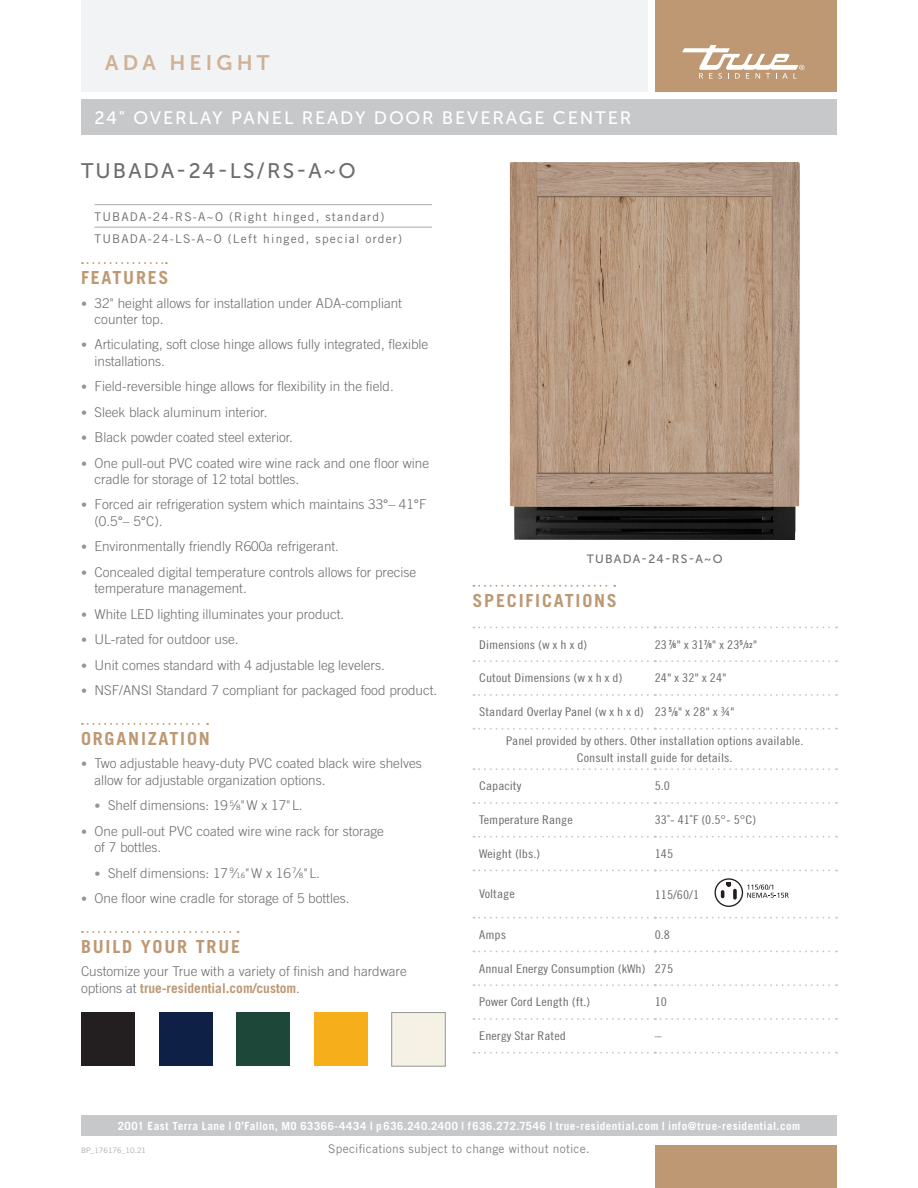
<style>
.page{position:relative;width:918px;height:1188px;background:#fff}
.page>*{position:absolute;margin:0;border:0;box-sizing:border-box;transform-origin:0 0}
.Model{font:21px "Museo Sans 500";letter-spacing:.1em;color:#6c6d70}
.t1{font:21px "Museo Sans 700";letter-spacing:.2em;color:#cfb295}
.Subheads{font:700 18px "Trade Gothic LT Std";letter-spacing:.1em;color:#bd9873}
.Category{font:18px "Museo Sans 500";letter-spacing:.1em;color:#fff}
.body_text{font:300 13.5px/16.5px "Trade Gothic LT Std";color:#6c6d70}
.body_text_table{font:12px/16.5px "Trade Gothic LT Std Cn 18";color:#6c6d70;text-align:center;scale:1.15 1}
._2-line_Nomenclature{font:12px "Trade Gothic LT Std";letter-spacing:.1em;color:#6c6d70}
.t2{font:12px "Trade Gothic LT Std";letter-spacing:.02em;color:#808285}
.Model-2{font:12px "Museo Sans 500";letter-spacing:.1em;color:#6c6d70}
.t3{font:700 11.25px "Trade Gothic LT Std";letter-spacing:.045em;color:#fff}
.t4{font:7.5px "Trade Gothic LT Std";color:#a8a9ad}
.s1{font-size:12px;color:#939598}
.s2{font-family:"Museo 300";font-weight:400}
.s3{font-weight:400}
.s4{font-weight:400;font-size:7.35px}
.s5{font-weight:700;color:#bd9873}
.s6{font-family:"Trade Gothic LT Std";font-weight:300}
.s7{font-family:"Trade Gothic LT Std Bd Cn 20";font-size:7.05px}
</style>
<div class="page">
<div style="left:656px;top:0;width:181px;height:92px;background:#bd9873"></div>
<div style="left:81px;top:0;width:567px;height:92px;background:#f2f3f4"></div>
<svg style="left:682px;top:45px;width:122px;height:34px"></svg>
<div style="left:656px;top:1145px;width:181px;height:43px;background:#bd9873"></div>
<div style="left:81px;top:1116px;width:756px;height:20px;background:#c7c8ca"></div>
<div style="left:81px;top:100px;width:756px;height:35px;background:#c7c8ca"></div>
<img style="left:510px;top:162px;width:290px;height:378px">
<hr style="left:94px;top:204px;width:338px;height:1px;background:#a8a9ad">
<hr style="left:94px;top:227px;width:338px;height:1px;background:#a8a9ad">
<svg style="left:82px;top:262px;width:85px;height:2px"></svg>
<svg style="left:82px;top:723px;width:126px;height:2px"></svg>
<svg style="left:82px;top:931px;width:157px;height:2px"></svg>
<div style="left:81px;top:1012px;width:54px;height:54px;background:#231f20"></div>
<div style="left:159px;top:1012px;width:54px;height:54px;background:#0f2047"></div>
<div style="left:236px;top:1012px;width:54px;height:54px;background:#1d4739"></div>
<div style="left:314px;top:1012px;width:54px;height:54px;background:#f6ae1a"></div>
<div style="left:392px;top:1012px;width:54px;height:54px;background:#f5f2e5;border:1px solid #939598"></div>
<svg style="left:473px;top:585px;width:142px;height:2px"></svg>
<svg style="left:473px;top:626px;width:364px;height:2px"></svg>
<svg style="left:473px;top:660px;width:364px;height:2px"></svg>
<svg style="left:473px;top:694px;width:364px;height:2px"></svg>
<svg style="left:473px;top:728px;width:364px;height:2px"></svg>
<svg style="left:473px;top:768px;width:364px;height:2px"></svg>
<svg style="left:473px;top:802px;width:364px;height:2px"></svg>
<svg style="left:473px;top:836px;width:364px;height:2px"></svg>
<svg style="left:473px;top:869px;width:364px;height:2px"></svg>
<svg style="left:473px;top:917px;width:364px;height:2px"></svg>
<svg style="left:473px;top:950px;width:364px;height:2px"></svg>
<svg style="left:473px;top:984px;width:364px;height:2px"></svg>
<svg style="left:473px;top:1018px;width:364px;height:2px"></svg>
<svg style="left:473px;top:1052px;width:364px;height:2px"></svg>
<svg style="left:747px;top:885px;width:42px;height:13px"></svg>
<div style="left:715px;top:878px;width:28px;height:29px;border:1px solid #231f20;border-radius:50%"></div>
<svg style="left:721px;top:882px;width:16px;height:16px"></svg>
<h1 class="t1" style="left:105px;top:51px;width:166px">ADA HEIGHT</h1>
<p class="Category" style="left:94px;top:108px;width:538px">24" OVERLAY PANEL READY DOOR BEVERAGE CENTER</p>
<p class="Model" style="left:81px;top:159px;width:276px">TUBADA-24-LS/RS-A~O</p>
<p class="_2-line_Nomenclature" style="left:94px;top:209px;width:291px">TUBADA-24-RS-A~O (Right hinged, standard)</p>
<p class="_2-line_Nomenclature" style="left:94px;top:231px;width:309px">TUBADA-24-LS-A~O (Left hinged, special order)</p>
<p class="Subheads" style="left:81px;top:267px;width:89px">FEATURES</p>
<p class="body_text" style="left:94px;top:294px;width:309px;text-indent:-14px"><span class="s1">•</span> 32" height allows for installation under ADA-compliant counter top.</p>
<p class="body_text" style="left:94px;top:336px;width:335px;text-indent:-14px"><span class="s1">•</span> Articulating, soft close hinge allows fully integrated, flexible installations.</p>
<p class="body_text" style="left:81px;top:378px;width:314px"><span class="s1">•</span> Field-reversible hinge allows for flexibility in the field.</p>
<p class="body_text" style="left:81px;top:404px;width:188px"><span class="s1">•</span> Sleek black aluminum interior.</p>
<p class="body_text" style="left:81px;top:429px;width:214px"><span class="s1">•</span> Black powder coated steel exterior.</p>
<p class="body_text" style="left:94px;top:454px;width:336px;text-indent:-14px"><span class="s1">•</span> One pull-out PVC coated wire wine rack and one floor wine cradle for storage of 12 total bottles.</p>
<p class="body_text" style="left:94px;top:496px;width:334px;text-indent:-14px"><span class="s1">•</span> Forced air refrigeration system which maintains 33<span class="s2">°</span>– 41<span class="s2">°</span>F (0.5<span class="s2">°</span>– 5<span class="s2">°</span>C).</p>
<p class="body_text" style="left:81px;top:538px;width:260px"><span class="s1">•</span> Environmentally friendly R600a refrigerant.</p>
<p class="body_text" style="left:94px;top:564px;width:323px;text-indent:-14px"><span class="s1">•</span> Concealed digital temperature controls allows for precise temperature management.</p>
<p class="body_text" style="left:81px;top:605px;width:265px"><span class="s1">•</span> White LED lighting illuminates your product.</p>
<p class="body_text" style="left:81px;top:631px;width:159px"><span class="s1">•</span> UL-rated for outdoor use.</p>
<p class="body_text" style="left:81px;top:656px;width:305px"><span class="s1">•</span> Unit comes standard with 4 adjustable leg levelers.</p>
<p class="body_text" style="left:81px;top:682px;width:358px"><span class="s1">•</span> NSF/ANSI Standard 7 compliant for packaged food product.</p>
<p class="Subheads" style="left:81px;top:728px;width:130px">ORGANIZATION</p>
<p class="body_text" style="left:94px;top:755px;width:329px;text-indent:-14px"><span class="s1">•</span> Two adjustable heavy-duty PVC coated black wire shelves allow for adjustable organization options.</p>
<p class="body_text" style="left:94px;top:797px;width:210px"><span class="s1">•</span> Shelf dimensions: 19 <sup>5</sup><span class="s3">⁄</span><span class="s4">8</span>"W x 17"L.</p>
<p class="body_text" style="left:94px;top:822px;width:291px;text-indent:-14px"><span class="s1">•</span> One pull-out PVC coated wire wine rack for storage of 7 bottles.</p>
<p class="body_text" style="left:94px;top:864px;width:227px"><span class="s1">•</span> Shelf dimensions: 17 <sup>9</sup><span class="s3">⁄</span><span class="s4">16</span>"W x 16 <sup>7</sup><span class="s3">⁄</span><span class="s4">8</span>"L.</p>
<p class="body_text" style="left:81px;top:890px;width:270px"><span class="s1">•</span> One floor wine cradle for storage of 5 bottles.</p>
<p class="Subheads" style="left:81px;top:936px;width:161px">BUILD YOUR TRUE</p>
<p class="body_text" style="left:81px;top:963px;width:327px">Customize your True with a variety of finish and hardware options at <span class="s5">true-residential.com/custom</span>.</p>
<p class="Model-2" style="left:587px;top:552px;width:137px">TUBADA-24-RS-A~O</p>
<p class="Subheads" style="left:472px;top:590px;width:146px">SPECIFICATIONS</p>
<p class="body_text_table" style="left:479px;top:636px;width:95px">Dimensions (w x h x d)</p>
<p class="body_text_table" style="left:655px;top:636px;width:91px">23 <sup>7</sup><span class="s6">/</span><span class="s7">8</span>" x 31<sup>7</sup><span class="s6">/</span><span class="s7">8</span>" x 23<sup>5</sup><span class="s6">/</span><span class="s7">32</span>"</p>
<p class="body_text_table" style="left:479px;top:670px;width:126px">Cutout Dimensions (w x h x d)</p>
<p class="body_text_table" style="left:655px;top:670px;width:64px">24" x 32" x 24"</p>
<p class="body_text_table" style="left:479px;top:703px;width:145px">Standard Overlay Panel (w x h x d)</p>
<p class="body_text_table" style="left:655px;top:703px;width:71px">23 <sup>5</sup><span class="s6">/</span><span class="s7">8</span>" x 28" x 3/4"</p>
<p class="body_text_table" style="left:506px;top:732px;width:260px">Panel provided by others. Other installation options available.<br>Consult install guide for details.</p>
<p class="body_text_table" style="left:479px;top:778px;width:38px">Capacity</p>
<p class="body_text_table" style="left:655px;top:778px;width:15px">5.0</p>
<p class="body_text_table" style="left:479px;top:811px;width:83px">Temperature Range</p>
<p class="body_text_table" style="left:655px;top:811px;width:90px">33˚- 41˚F (0.5°- 5°C)</p>
<p class="body_text_table" style="left:479px;top:845px;width:55px">Weight (lbs.)</p>
<p class="body_text_table" style="left:655px;top:845px;width:17px">145</p>
<p class="body_text_table" style="left:479px;top:886px;width:32px">Voltage</p>
<p class="body_text_table" style="left:655px;top:887px;width:40px">115/60/1</p>
<p class="body_text_table" style="left:479px;top:926px;width:25px">Amps</p>
<p class="body_text_table" style="left:655px;top:926px;width:15px">0.8</p>
<p class="body_text_table" style="left:479px;top:960px;width:146px">Annual Energy Consumption (kWh)</p>
<p class="body_text_table" style="left:655px;top:960px;width:17px">275</p>
<p class="body_text_table" style="left:479px;top:994px;width:98px">Power Cord Length (ft.)</p>
<p class="body_text_table" style="left:655px;top:994px;width:12px">10</p>
<p class="body_text_table" style="left:479px;top:1027px;width:77px">Energy Star Rated</p>
<p class="body_text_table" style="left:655px;top:1027px;width:7px">–</p>
<p class="t3" style="left:118px;top:1119px;width:684px">2001 East Terra Lane | O’Fallon, MO 63366-4434 | p 636.240.2400 | f 636.272.7546 | true-residential.com | info@true-residential.com</p>
<p class="t4" style="left:81px;top:1146px;width:67px">BP_176176_10.21</p>
<p class="t2" style="left:328px;top:1142px;width:263px">Specifications subject to change without notice.</p>
</div>
